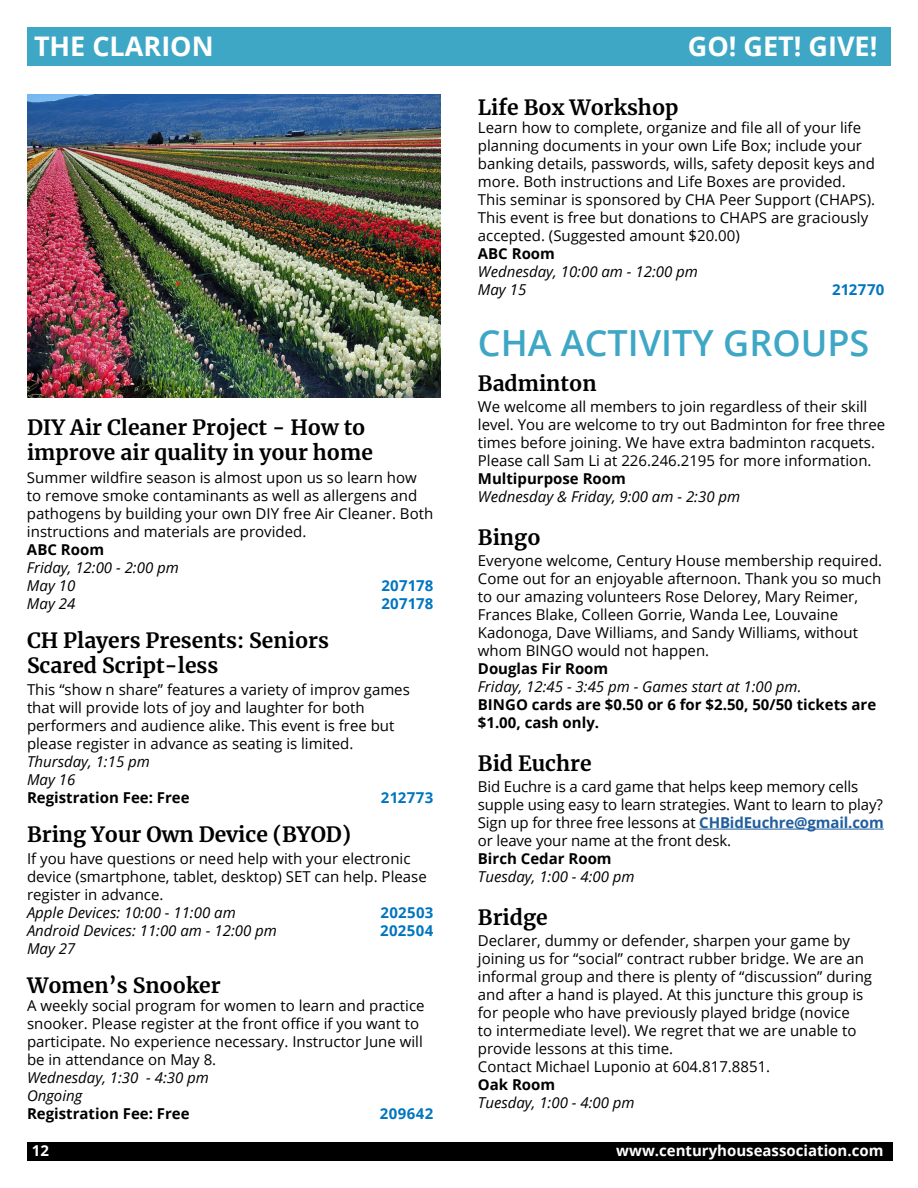
<style>
.page{position:relative;width:918px;height:1188px;background:#fff}
.page>*{position:absolute;margin:0;border:0;box-sizing:border-box;transform-origin:0 0}
.t1{font:600 36px "Open Sans";color:#3ea7c6}
.t2{font:700 27px "Open Sans";color:#fff}
.t3{font:700 21px/25.2px "Merriweather";color:#000}
.t4{font:15px/18px "Open Sans";color:#000}
.t5{font:italic 15px/18px "Open Sans";color:#000}
.t6{font:700 15px/18px "Open Sans";color:#000}
.t7{font:700 15px "Open Sans";letter-spacing:.025em;color:#0075bf}
.t8{font:700 15px "Open Sans";color:#fff}
.s1{font-weight:700;color:#215e9e}
</style>
<div class="page">
<div style="left:27px;top:1143px;width:865px;height:18px;background:#000"></div>
<div style="left:27px;top:27px;width:864px;height:39px;background:#3ea7c6"></div>
<hr style="left:699px;top:829px;width:185px;height:1px;background:#215e9e">
<img style="left:27px;top:94px;width:413px;height:303px">
<h2 class="t2" style="left:34px;top:27px;width:181px">THE CLARION</h2>
<h2 class="t2" style="left:688px;top:27px;width:191px">GO! GET! GIVE!</h2>
<h3 class="t3" style="left:27px;top:414px;width:347px">DIY Air Cleaner Project - How to improve air quality in your home</h3>
<p class="t4" style="left:27px;top:468px;width:408px">Summer wildfire season is almost upon us so learn how to remove smoke contaminants as well as allergens and pathogens by building your own DIY free Air Cleaner. Both instructions and materials are provided.</p>
<p class="t6" style="left:27px;top:540px;width:79px">ABC Room</p>
<p class="t5" style="left:27px;top:558px;width:153px">Friday, 12:00 - 2:00 pm<br>May 10</p>
<p class="t7" style="left:381px;top:575px;width:54px">207178</p>
<p class="t5" style="left:27px;top:594px;width:50px">May 24</p>
<p class="t7" style="left:381px;top:593px;width:54px">207178</p>
<h3 class="t3" style="left:27px;top:627px;width:304px">CH Players Presents: Seniors<br>Scared Script-less</h3>
<p class="t4" style="left:27px;top:680px;width:384px">This “show n share” features a variety of improv games that will provide lots of joy and laughter for both performers and audience alike. This event is free but please register in advance as seating is limited.</p>
<p class="t5" style="left:27px;top:752px;width:124px">Thursday, 1:15 pm<br>May 16</p>
<p class="t6" style="left:27px;top:788px;width:164px">Registration Fee: Free</p>
<p class="t7" style="left:381px;top:787px;width:54px">212773</p>
<h3 class="t3" style="left:27px;top:821px;width:326px">Bring Your Own Device (BYOD)</h3>
<p class="t4" style="left:27px;top:850px;width:401px">If you have questions or need help with your electronic device (smartphone, tablet, desktop) SET can help. Please register in advance.</p>
<p class="t5" style="left:27px;top:904px;width:210px">Apple Devices: 10:00 - 11:00 am</p>
<p class="t7" style="left:381px;top:902px;width:54px">202503</p>
<p class="t5" style="left:27px;top:922px;width:252px">Android Devices: 11:00 am - 12:00 pm</p>
<p class="t7" style="left:380px;top:920px;width:55px">202504</p>
<p class="t5" style="left:27px;top:940px;width:50px">May 27</p>
<h3 class="t3" style="left:27px;top:972px;width:195px">Women’s Snooker</h3>
<p class="t4" style="left:27px;top:996px;width:399px">A weekly social program for women to learn and practice snooker. Please register at the front office if you want to participate. No experience necessary. Instructor June will be in attendance on May 8.</p>
<p class="t5" style="left:27px;top:1068px;width:184px">Wednesday, 1:30 - 4:30 pm<br>Ongoing</p>
<p class="t6" style="left:27px;top:1104px;width:164px">Registration Fee: Free</p>
<p class="t7" style="left:380px;top:1103px;width:55px">209642</p>
<h3 class="t3" style="left:478px;top:94px;width:202px">Life Box Workshop</h3>
<p class="t4" style="left:478px;top:118px;width:399px">Learn how to complete, organize and file all of your life planning documents in your own Life Box; include your banking details, passwords, wills, safety deposit keys and more. Both instructions and Life Boxes are provided.<br>This seminar is sponsored by CHA Peer Support (CHAPS).<br>This event is free but donations to CHAPS are graciously accepted. (Suggested amount $20.00)</p>
<p class="t6" style="left:478px;top:244px;width:79px">ABC Room</p>
<p class="t5" style="left:478px;top:262px;width:222px">Wednesday, 10:00 am - 12:00 pm<br>May 15</p>
<p class="t7" style="left:832px;top:279px;width:54px">212770</p>
<h1 class="t1" style="left:478px;top:319px;width:393px">CHA ACTIVITY GROUPS</h1>
<h3 class="t3" style="left:478px;top:370px;width:120px">Badminton</h3>
<p class="t4" style="left:478px;top:397px;width:409px">We welcome all members to join regardless of their skill level. You are welcome to try out Badminton for free three times before joining. We have extra badminton racquets.<br>Please call Sam Li at 226.246.2195 for more information.</p>
<p class="t6" style="left:478px;top:469px;width:150px">Multipurpose Room</p>
<p class="t5" style="left:478px;top:487px;width:264px">Wednesday &amp; Friday, 9:00 am - 2:30 pm</p>
<h3 class="t3" style="left:478px;top:524px;width:64px">Bingo</h3>
<p class="t4" style="left:478px;top:551px;width:406px">Everyone welcome, Century House membership required.<br>Come out for an enjoyable afternoon. Thank you so much to our amazing volunteers Rose Delorey, Mary Reimer, Frances Blake, Colleen Gorrie, Wanda Lee, Louvaine Kadonoga, Dave Williams, and Sandy Williams, without whom BINGO would not happen.</p>
<p class="t6" style="left:478px;top:659px;width:132px">Douglas Fir Room</p>
<p class="t5" style="left:478px;top:677px;width:325px">Friday, 12:45 - 3:45 pm - Games start at 1:00 pm.</p>
<p class="t6" style="left:478px;top:695px;width:400px">BINGO cards are $0.50 or 6 for $2.50, 50/50 tickets are $1.00, cash only.</p>
<h3 class="t3" style="left:478px;top:750px;width:115px">Bid Euchre</h3>
<p class="t4" style="left:478px;top:777px;width:407px">Bid Euchre is a card game that helps keep memory cells supple using easy to learn strategies. Want to learn to play?<br>Sign up for three free lessons at <span class="s1">CHBidEuchre@gmail.com </span>or leave your name at the front desk.</p>
<p class="t6" style="left:478px;top:849px;width:135px">Birch Cedar Room</p>
<p class="t5" style="left:478px;top:867px;width:158px">Tuesday, 1:00 - 4:00 pm</p>
<h3 class="t3" style="left:478px;top:904px;width:71px">Bridge</h3>
<p class="t4" style="left:478px;top:931px;width:396px">Declarer, dummy or defender, sharpen your game by joining us for “social” contract rubber bridge. We are an informal group and there is plenty of “discussion” during and after a hand is played. At this juncture this group is for people who have previously played bridge (novice<br>to intermediate level). We regret that we are unable to provide lessons at this time.<br>Contact Michael Luponio at 604.817.8851.</p>
<p class="t6" style="left:478px;top:1075px;width:79px">Oak Room</p>
<p class="t5" style="left:478px;top:1093px;width:158px">Tuesday, 1:00 - 4:00 pm</p>
<p class="t8" style="left:32px;top:1140px;width:19px">12</p>
<p class="t8" style="left:616px;top:1140px;width:269px">www.centuryhouseassociation.com</p>
</div>
